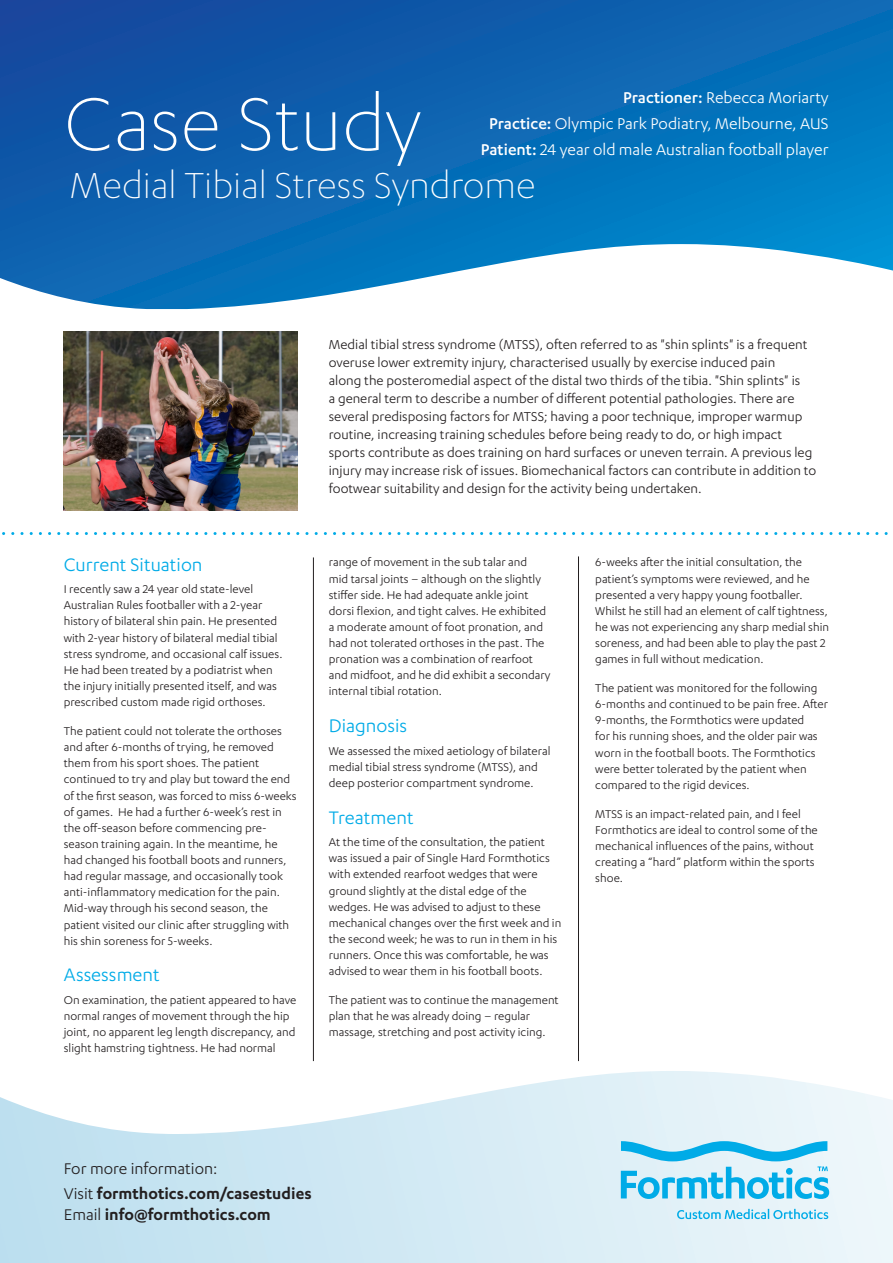
<style>
.page{position:relative;width:893px;height:1263px;background:#fff}
.page>*{position:absolute;margin:0;border:0;box-sizing:border-box;transform-origin:0 0}
.t1{font:300 87.15px "Karbon";color:#fff}
.t2{font:300 42px "Karbon";color:#fff}
.H2_Blue{font:21px "Karbon";color:#00abe7}
.Body_Copy{font:21px "Karbon";color:#00abe7}
.H2_Blue-2{font:18px "Karbon";color:#fff}
.t3{font:600 18px "Karbon";color:#231f20}
.t4{font:18px "Karbon";color:#231f20}
.Body_Copy-2{font:15px/18px "Karbon";color:#231f20}
.Body_Copy-3{font:13.2px/16.2px "Karbon";color:#231f20}
.s1{font-weight:500}
.s2{font-weight:400}
</style>
<div class="page">
<svg style="left:0;top:0;width:893px;height:309px;background:#2477bb"></svg>
<svg style="left:0;top:1071px;width:893px;height:192px"></svg>
<svg style="left:621px;top:1141px;width:208px;height:78px;background:#9bdbf2"></svg>
<img style="left:64px;top:331px;width:234px;height:179px">
<hr style="left:313px;top:557px;width:1px;height:504px;background:#231f20">
<hr style="left:578px;top:556px;width:1px;height:505px;background:#231f20">
<svg style="left:2px;top:532px;width:886px;height:3px"></svg>
<p class="t1" style="left:64px;top:76px;width:359px">Case Study</p>
<p class="t2" style="left:70px;top:162px;width:467px">Medial Tibial Stress Syndrome</p>
<p class="H2_Blue-2" style="left:623px;top:88px;width:207px"><span class="s1">Practioner:</span> Rebecca Moriarty</p>
<p class="H2_Blue-2" style="left:489px;top:114px;width:341px"><span class="s1">Practice:</span> Olympic Park Podiatry, Melbourne, AUS</p>
<p class="H2_Blue-2" style="left:481px;top:140px;width:349px"><span class="s1">Patient:</span> 24 year old male Australian football player</p>
<p class="H2_Blue" style="left:64px;top:553px;width:140px">Current Situation</p>
<p class="Body_Copy-3" style="left:64px;top:581px;width:220px">I recently saw a 24 year old state-level Australian Rules footballer with a 2-year history of bilateral shin pain. He presented with 2-year history of bilateral medial tibial stress syndrome, and occasional calf issues.<br>He had been treated by a podiatrist when the injury initially presented itself, and was prescribed custom made rigid orthoses.</p>
<p class="Body_Copy-3" style="left:64px;top:723px;width:234px">The patient could not tolerate the orthoses and after 6-months of trying, he removed them from his sport shoes. The patient continued to try and play but toward the end of the first season, was forced to miss 6-weeks of games. He had a further 6-week’s rest in the off-season before commencing pre&shy;season training again. In the meantime, he had changed his football boots and runners, had regular massage, and occasionally took anti-inflammatory medication for the pain.</p>
<p class="Body_Copy-3" style="left:64px;top:900px;width:227px">Mid-way through his second season, the patient visited our clinic after struggling with his shin soreness for 5-weeks.</p>
<p class="H2_Blue" style="left:64px;top:963px;width:97px">Assessment</p>
<p class="Body_Copy-3" style="left:64px;top:991px;width:234px">On examination, the patient appeared to have normal ranges of movement through the hip joint, no apparent leg length discrepancy, and slight hamstring tightness. He had normal</p>
<p class="Body_Copy-2" style="left:329px;top:335px;width:489px">Medial tibial stress syndrome (MTSS), often referred to as "shin splints" is a frequent overuse lower extremity injury, characterised usually by exercise induced pain<br>along the posteromedial aspect of the distal two thirds of the tibia. "Shin splints" is<br>a general term to describe a number of different potential pathologies. There are several predisposing factors for MTSS; having a poor technique, improper warmup routine, increasing training schedules before being ready to do, or high impact sports contribute as does training on hard surfaces or uneven terrain. A previous leg injury may increase risk of issues. Biomechanical factors can contribute in addition to footwear suitability and design for the activity being undertaken.</p>
<p class="Body_Copy-3" style="left:329px;top:554px;width:223px">range of movement in the sub talar and<br>mid tarsal joints – although on the slightly stiffer side. He had adequate ankle joint dorsi flexion, and tight calves. He exhibited a moderate amount of foot pronation, and had not tolerated orthoses in the past. The pronation was a combination of rearfoot and midfoot, and he did exhibit a secondary internal tibial rotation.</p>
<p class="Body_Copy" style="left:329px;top:714px;width:80px">Diagnosis</p>
<p class="Body_Copy-3" style="left:329px;top:742px;width:223px">We assessed the mixed aetiology of bilateral medial tibial stress syndrome (MTSS), and deep posterior compartment syndrome.</p>
<p class="Body_Copy" style="left:329px;top:806px;width:86px">Treatment</p>
<p class="Body_Copy-3" style="left:329px;top:834px;width:234px">At the time of the consultation, the patient was issued a pair of Single Hard Formthotics with extended rearfoot wedges that were ground slightly at the distal edge of the wedges. He was advised to adjust to these mechanical changes over the first week and in the second week; he was to run in them in his runners. Once this was comfortable, he was advised to wear them in his football boots.</p>
<p class="Body_Copy-3" style="left:329px;top:991px;width:231px">The patient was to continue the management plan that he was already doing – regular massage, stretching and post activity icing.</p>
<p class="Body_Copy-3" style="left:595px;top:554px;width:235px">6-weeks after the initial consultation, the patient’s symptoms were reviewed, and he presented a very happy young footballer.<br>Whilst he still had an element of calf tightness, he was not experiencing any sharp medial shin soreness, and had been able to play the past 2 games in full without medication.</p>
<p class="Body_Copy-3" style="left:595px;top:679px;width:234px">The patient was monitored for the following 6-months and continued to be pain free. After 9-months, the Formthotics were updated<br>for his running shoes, and the older pair was worn in the football boots. The Formthotics were better tolerated by the patient when compared to the rigid devices.</p>
<p class="Body_Copy-3" style="left:595px;top:805px;width:224px">MTSS is an impact-related pain, and I feel Formthotics are ideal to control some of the mechanical influences of the pains, without creating a “hard” platform within the sports shoe.</p>
<p class="t4" style="left:64px;top:1158px;width:155px">For more information:</p>
<p class="t3" style="left:64px;top:1183px;width:249px"><span class="s2">Visit</span> formthotics.com/casestudies</p>
<p class="t3" style="left:64px;top:1204px;width:209px"><span class="s2">Email</span> info@formthotics.com</p>
</div>
